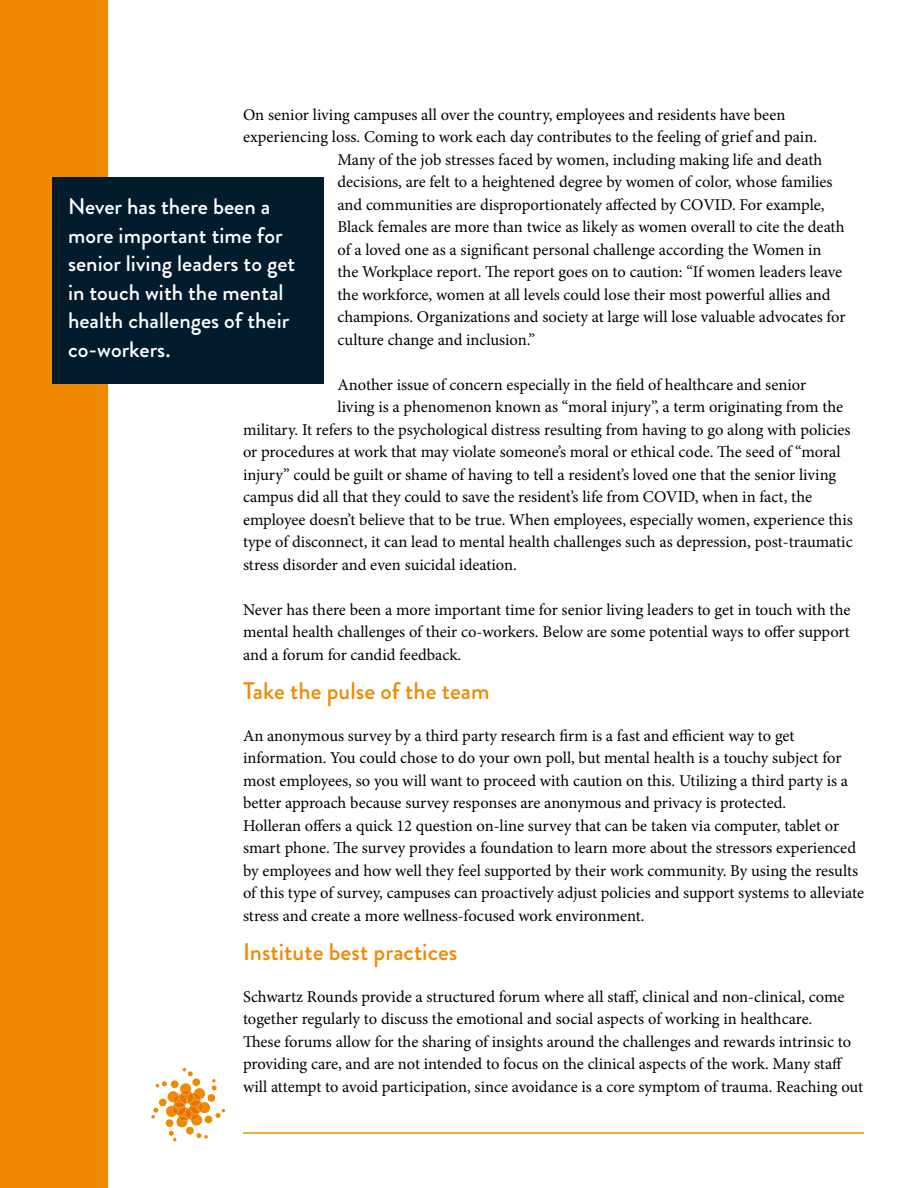
<style>
.page{position:relative;width:918px;height:1188px;background:#fff}
.page>*{position:absolute;margin:0;border:0;box-sizing:border-box;transform-origin:0 0}
.t1{font:500 24px "Brandon Grotesque";color:#ef8a00}
.t2{font:500 22.5px/28.5px "Brandon Grotesque";color:#fff}
.t3{font:16.5px/22.5px "Minion Pro";color:#000}
</style>
<div class="page">
<div style="left:0;top:0;width:108px;height:1188px;background:#ef8a00"></div>
<div style="left:53px;top:177px;width:271px;height:206px;background:#031c2d"></div>
<hr style="left:243px;top:1132px;width:621px;height:2px;background:#ef8a00">
<svg style="left:151px;top:1068px;width:74px;height:73px"></svg>
<p class="t3" style="left:243px;top:104px;width:544px">On senior living campuses all over the country, employees and residents have been</p>
<p class="t3" style="left:243px;top:126px;width:576px">experiencing loss. Coming to work each day contributes to the feeling of grief and pain.</p>
<p class="t3" style="left:338px;top:149px;width:486px">Many of the job stresses faced by women, including making life and death</p>
<p class="t3" style="left:338px;top:171px;width:497px">decisions, are felt to a heightened degree by women of color, whose families</p>
<p class="t3" style="left:338px;top:194px;width:489px">and communities are disproportionately affected by COVID. For example,</p>
<p class="t3" style="left:338px;top:216px;width:509px">Black females are more than twice as likely as women overall to cite the death</p>
<p class="t3" style="left:338px;top:239px;width:486px">of a loved one as a significant personal challenge according the Women in</p>
<p class="t3" style="left:338px;top:261px;width:506px">the Workplace report. The report goes on to caution: “If women leaders leave</p>
<p class="t3" style="left:338px;top:284px;width:494px">the workforce, women at all levels could lose their most powerful allies and</p>
<p class="t3" style="left:338px;top:306px;width:510px">champions. Organizations and society at large will lose valuable advocates for</p>
<p class="t3" style="left:338px;top:329px;width:199px">culture change and inclusion.”</p>
<p class="t3" style="left:338px;top:374px;width:470px">Another issue of concern especially in the field of healthcare and senior</p>
<p class="t3" style="left:338px;top:396px;width:507px">living is a phenomenon known as “moral injury”, a term originating from the</p>
<p class="t3" style="left:243px;top:419px;width:609px">military. It refers to the psychological distress resulting from having to go along with policies</p>
<p class="t3" style="left:243px;top:441px;width:599px">or procedures at work that may violate someone’s moral or ethical code. The seed of “moral</p>
<p class="t3" style="left:243px;top:464px;width:595px">injury” could be guilt or shame of having to tell a resident’s loved one that the senior living</p>
<p class="t3" style="left:243px;top:486px;width:571px">campus did all that they could to save the resident’s life from COVID, when in fact, the</p>
<p class="t3" style="left:243px;top:509px;width:611px">employee doesn’t believe that to be true. When employees, especially women, experience this</p>
<p class="t3" style="left:243px;top:531px;width:611px">type of disconnect, it can lead to mental health challenges such as depression, post-traumatic</p>
<p class="t3" style="left:243px;top:554px;width:275px">stress disorder and even suicidal ideation.</p>
<p class="t3" style="left:243px;top:599px;width:609px;text-align:justify">Never has there been a more important time for senior living leaders to get in touch with the mental health challenges of their co-workers. Below are some potential ways to offer support and a forum for candid feedback.</p>
<p class="t1" style="left:243px;top:674px;width:248px">Take the pulse of the team</p>
<p class="t3" style="left:243px;top:725px;width:607px">An anonymous survey by a third party research firm is a fast and efficient way to get information. You could chose to do your own poll, but mental health is a touchy subject for most employees, so you will want to proceed with caution on this. Utilizing a third party is a better approach because survey responses are anonymous and privacy is protected.</p>
<p class="t3" style="left:243px;top:815px;width:623px">Holleran offers a quick 12 question on-line survey that can be taken via computer, tablet or smart phone. The survey provides a foundation to learn more about the stressors experienced by employees and how well they feel supported by their work community. By using the results of this type of survey, campuses can proactively adjust policies and support systems to alleviate stress and create a more wellness-focused work environment.</p>
<p class="t1" style="left:243px;top:935px;width:216px">Institute best practices</p>
<p class="t3" style="left:243px;top:986px;width:622px">Schwartz Rounds provide a structured forum where all staff, clinical and non-clinical, come together regularly to discuss the emotional and social aspects of working in healthcare.<br>These forums allow for the sharing of insights around the challenges and rewards intrinsic to providing care, and are not intended to focus on the clinical aspects of the work. Many staff will attempt to avoid participation, since avoidance is a core symptom of trauma. Reaching out</p>
<p class="t2" style="left:68px;top:193px;width:229px">Never has there been a more important time for senior living leaders to get in touch with the mental health challenges of their co-workers.</p>
</div>
